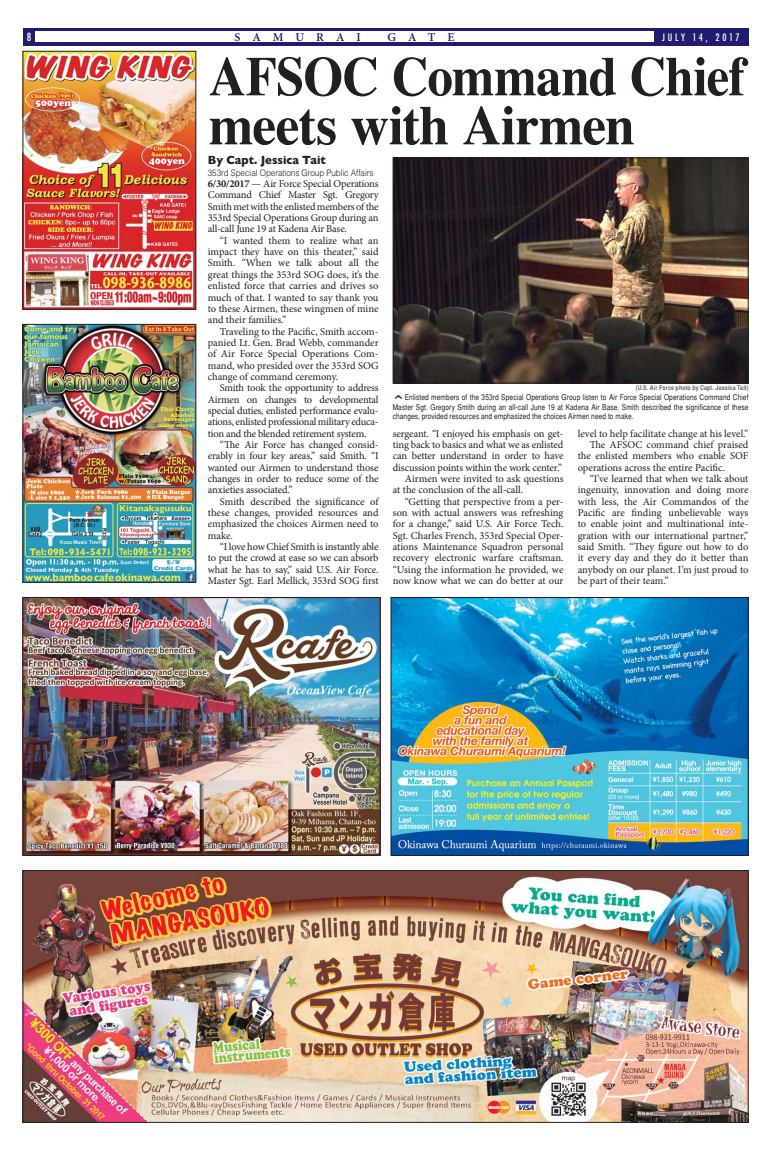
<style>
.page{position:relative;width:774px;height:1151px;background:#fff}
.page>*{position:absolute;margin:0;border:0;box-sizing:border-box;transform-origin:0 0}
.t1{font:700 55.4px/49px "Times";letter-spacing:-.015em;color:#231f20;scale:.92 1}
.t2{font:700 12px "Gill Sans";color:#231f20;scale:.95 1}
.t3{font:600 12px "Minion Pro";letter-spacing:1em;color:#201c70}
.t4{font:500 condensed 11px "Futura";color:#fff}
.t5{font:10.5px/11.3px "Minion Pro";letter-spacing:-.005em;color:#231f20;text-align:justify}
.t6{font:500 condensed 10px "Futura";letter-spacing:.245em;color:#fff}
.t7{font:300 9px "Helvetica";letter-spacing:-.005em;color:#231f20;scale:.9 1}
.t8{font:condensed 8px/9.5px "Helvetica";letter-spacing:.015em;color:#231f20;text-align:justify}
.t9{font:700 condensed 6.5px "Helvetica";letter-spacing:.02em;color:#636466}
.s1{font-weight:700}
.s2{font-family:"OCRA Std";font-stretch:normal;color:#201c70}
</style>
<div class="page">
<div style="left:23px;top:28px;width:725px;height:17px;background:#201c70"></div>
<div style="left:35px;top:32px;width:618px;height:10px;background:#fff"></div>
<img style="left:25px;top:53px;width:169px;height:254px">
<img style="left:25px;top:326px;width:169px;height:255px">
<div style="left:23px;top:324px;width:173px;height:259px;border:1px solid #231f20"></div>
<img style="left:25px;top:872px;width:721px;height:249px">
<div style="left:23px;top:870px;width:725px;height:253px;border:1px solid #231f20"></div>
<img style="left:25px;top:599px;width:353px;height:255px">
<div style="left:23px;top:597px;width:357px;height:259px;border:1px solid #231f20"></div>
<img style="left:393px;top:599px;width:353px;height:255px">
<div style="left:391px;top:597px;width:357px;height:259px;border:1px solid #231f20"></div>
<img style="left:395px;top:160px;width:351px;height:221px">
<div style="left:393px;top:158px;width:355px;height:225px;border:1px solid #231f20"></div>
<p class="t4" style="left:27px;top:31px;width:6px">8</p>
<p class="t3" style="left:234px;top:30px;width:128px">SAMURAI</p>
<p class="t3" style="left:388px;top:30px;width:68px">GATE</p>
<p class="t6" style="left:662px;top:31px;width:79px">JULY 14, 2017</p>
<h1 class="t1" style="left:209px;top:58px;width:585px">AFSOC Command Chief meets with Airmen</h1>
<p class="t2" style="left:208px;top:153px;width:126px">By Capt. Jessica Tait</p>
<p class="t7" style="left:208px;top:167px;width:186px">353rd Special Operations Group Public Affairs</p>
<p class="t5" style="left:208px;top:179px;width:172px"><span class="s1">6/30/2017</span> — Air Force Special Operations Command Chief Master Sgt. Gregory Smith met with the enlisted members of the 353rd Special Operations Group during an all-call June 19 at Kadena Air Base.</p>
<p class="t5" style="left:208px;top:236px;width:172px;text-indent:12px">“I wanted them to realize what an impact they have on this theater,” said Smith. “When we talk about all the great things the 353rd SOG does, it’s the enlisted force that carries and drives so much of that. I wanted to say thank you to these Airmen, these wingmen of mine and their families.”</p>
<p class="t5" style="left:208px;top:326px;width:172px;text-indent:12px">Traveling to the Pacific, Smith accom&shy;panied Lt. Gen. Brad Webb, commander of Air Force Special Operations Com&shy;mand, who presided over the 353rd SOG change of command ceremony.</p>
<p class="t5" style="left:208px;top:383px;width:172px;text-indent:12px">Smith took the opportunity to address Airmen on changes to developmental special duties, enlisted performance evalu&shy;ations, enlisted professional military educa&shy;tion and the blended retirement system.</p>
<p class="t5" style="left:208px;top:440px;width:172px;text-indent:12px">“The Air Force has changed consid&shy;erably in four key areas,” said Smith. “I wanted our Airmen to understand those changes in order to reduce some of the anxieties associated.”</p>
<p class="t5" style="left:208px;top:496px;width:172px;text-indent:12px">Smith described the significance of these changes, provided resources and emphasized the choices Airmen need to make.</p>
<p class="t5" style="left:208px;top:542px;width:172px;text-indent:12px">“I love how Chief Smith is instantly able to put the crowd at ease so we can absorb what he has to say,” said U.S. Air Force.<br>Master Sgt. Earl Mellick, 353rd SOG first</p>
<p class="t9" style="left:636px;top:385px;width:114px">(U.S. Air Force photo by Capt. Jessica Tait)</p>
<p class="t8" style="left:393px;top:393px;width:357px"><span class="s2">^</span>Enlisted members of the 353rd Special Operations Group listen to Air Force Special Operations Command Chief Master Sgt. Gregory Smith during an all-call June 19 at Kadena Air Base. Smith described the significance of these changes, provided resources and emphasized the choices Airmen need to make.</p>
<p class="t5" style="left:393px;top:428px;width:172px">sergeant. “I enjoyed his emphasis on get-</p>
<p class="t5" style="left:393px;top:440px;width:172px">ting back to basics and what we as enlisted</p>
<p class="t5" style="left:393px;top:451px;width:172px">can better understand in order to have</p>
<p class="t5" style="left:393px;top:462px;width:171px">discussion points within the work center.”</p>
<p class="t5" style="left:405px;top:474px;width:160px">Airmen were invited to ask questions</p>
<p class="t5" style="left:393px;top:485px;width:132px">at the conclusion of the all-call.</p>
<p class="t5" style="left:405px;top:496px;width:160px">“Getting that perspective from a per-</p>
<p class="t5" style="left:393px;top:508px;width:172px">son with actual answers was refreshing</p>
<p class="t5" style="left:393px;top:519px;width:172px">for a change,” said U.S. Air Force Tech.</p>
<p class="t5" style="left:393px;top:530px;width:172px">Sgt. Charles French, 353rd Special Oper-</p>
<p class="t5" style="left:393px;top:542px;width:172px">ations Maintenance Squadron personal</p>
<p class="t5" style="left:393px;top:553px;width:172px">recovery electronic warfare craftsman.</p>
<p class="t5" style="left:393px;top:565px;width:172px">“Using the information he provided, we</p>
<p class="t5" style="left:393px;top:576px;width:172px">now know what we can do better at our</p>
<p class="t5" style="left:578px;top:428px;width:172px">level to help facilitate change at his level.”</p>
<p class="t5" style="left:590px;top:440px;width:160px">The AFSOC command chief praised</p>
<p class="t5" style="left:578px;top:451px;width:172px">the enlisted members who enable SOF</p>
<p class="t5" style="left:578px;top:462px;width:149px">operations across the entire Pacific.</p>
<p class="t5" style="left:590px;top:474px;width:160px">“I’ve learned that when we talk about</p>
<p class="t5" style="left:578px;top:485px;width:172px">ingenuity, innovation and doing more</p>
<p class="t5" style="left:578px;top:496px;width:172px">with less, the Air Commandos of the</p>
<p class="t5" style="left:578px;top:508px;width:172px">Pacific are finding unbelievable ways</p>
<p class="t5" style="left:578px;top:519px;width:172px">to enable joint and multinational inte-</p>
<p class="t5" style="left:578px;top:530px;width:172px">gration with our international partner,”</p>
<p class="t5" style="left:578px;top:542px;width:172px">said Smith. “They figure out how to do</p>
<p class="t5" style="left:578px;top:553px;width:172px">it every day and they do it better than</p>
<p class="t5" style="left:578px;top:565px;width:172px">anybody on our planet. I’m just proud to</p>
<p class="t5" style="left:578px;top:576px;width:92px">be part of their team.”</p>
</div>
